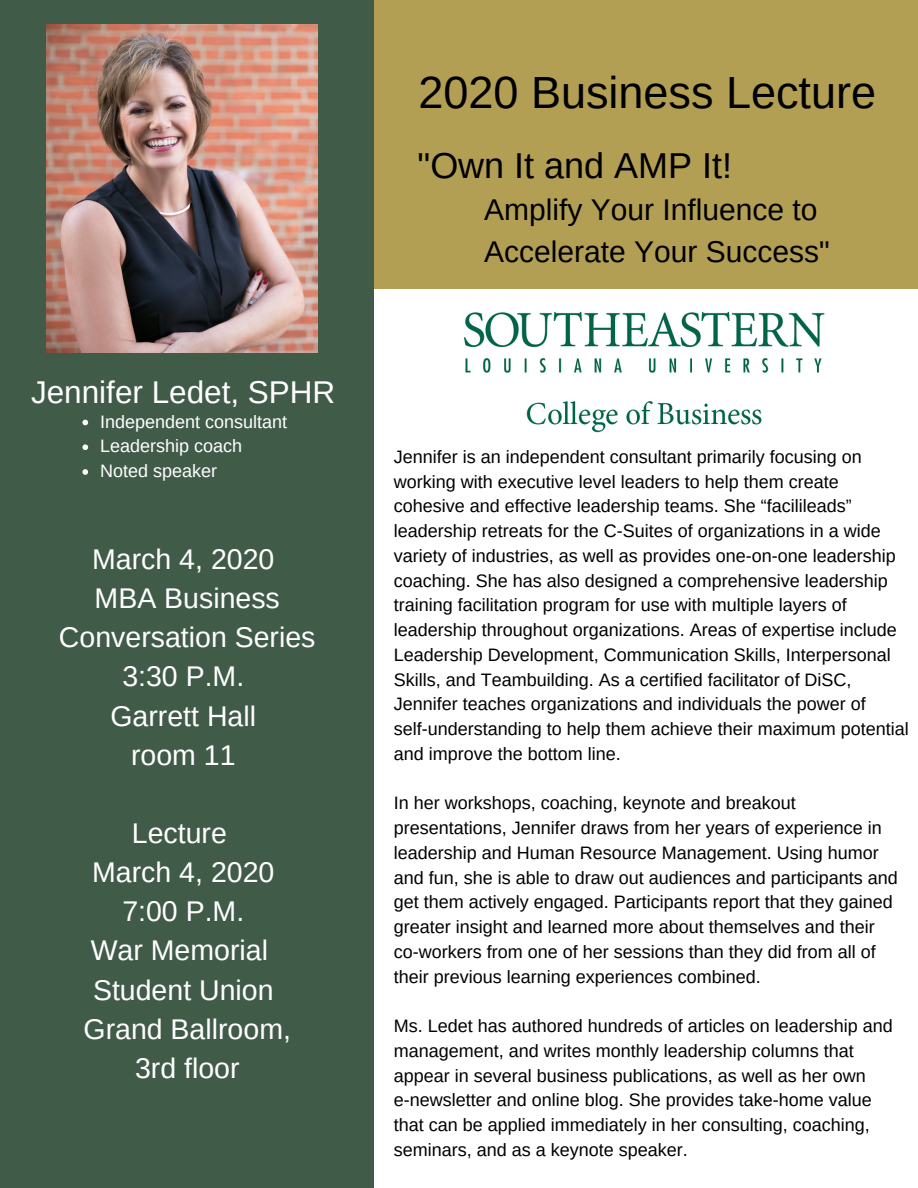
<style>
.page{position:relative;width:918px;height:1188px;background:#415b49}
.page>*{position:absolute;margin:0;border:0;box-sizing:border-box;transform-origin:0 0}
.t1{font:45px "Arimo";color:#000}
.t2{font:36px "Arimo";color:#000}
.t3{font:31.5px "Arimo";color:#fff}
.t4{font:30px/41.7px "Arimo";color:#000}
.t5{font:28.5px/39.2px "Arimo";color:#fff;text-align:center}
.t6{font:18px/24.8px "Arimo";color:#000}
.t7{font:18px/24.8px "Arimo";color:#fff}
</style>
<div class="page">
<div style="left:374px;top:287px;width:544px;height:901px;background:#fff"></div>
<img style="left:463px;top:311px;width:362px;height:122px">
<div style="left:374px;top:0;width:544px;height:289px;background:#b29f54"></div>
<img style="left:47px;top:25px;width:271px;height:327px">
<svg style="left:82px;top:420px;width:6px;height:5px"></svg>
<svg style="left:82px;top:444px;width:6px;height:6px"></svg>
<svg style="left:82px;top:469px;width:6px;height:6px"></svg>
<h3 class="t3" style="left:31px;top:374px;width:306px">Jennifer Ledet, SPHR</h3>
<p class="t7" style="left:100px;top:409px;width:189px">Independent consultant<br>Leadership coach<br>Noted speaker</p>
<h3 class="t5" style="left:59px;top:540px;width:258px">March 4, 2020<br>MBA Business<br>Conversation Series<br>3:30 P.M.<br>Garrett Hall<br>room 11</h3>
<h3 class="t5" style="left:84px;top:814px;width:209px">Lecture<br>March 4, 2020<br>7:00 P.M.<br>War Memorial<br>Student Union<br>Grand Ballroom,<br>3rd floor</h3>
<h1 class="t1" style="left:419px;top:67px;width:459px">2020 Business Lecture</h1>
<h2 class="t2" style="left:418px;top:145px;width:316px">"Own It and AMP It!</h2>
<h3 class="t4" style="left:484px;top:189px;width:347px">Amplify Your Influence to<br>Accelerate Your Success"</h3>
<p class="t6" style="left:394px;top:444px;width:516px">Jennifer is an independent consultant primarily focusing on working with executive level leaders to help them create cohesive and effective leadership teams. She “facilileads” leadership retreats for the C-Suites of organizations in a wide variety of industries, as well as provides one-on-one leadership coaching. She has also designed a comprehensive leadership training facilitation program for use with multiple layers of leadership throughout organizations. Areas of expertise include Leadership Development, Communication Skills, Interpersonal Skills, and Teambuilding. As a certified facilitator of DiSC, Jennifer teaches organizations and individuals the power of self-understanding to help them achieve their maximum potential and improve the bottom line.</p>
<p class="t6" style="left:394px;top:791px;width:505px">In her workshops, coaching, keynote and breakout presentations, Jennifer draws from her years of experience in leadership and Human Resource Management. Using humor and fun, she is able to draw out audiences and participants and get them actively engaged. Participants report that they gained greater insight and learned more about themselves and their co-workers from one of her sessions than they did from all of their previous learning experiences combined.</p>
<p class="t6" style="left:394px;top:1014px;width:501px">Ms. Ledet has authored hundreds of articles on leadership and management, and writes monthly leadership columns that appear in several business publications, as well as her own e-newsletter and online blog. She provides take-home value that can be applied immediately in her consulting, coaching, seminars, and as a keynote speaker.</p>
</div>
